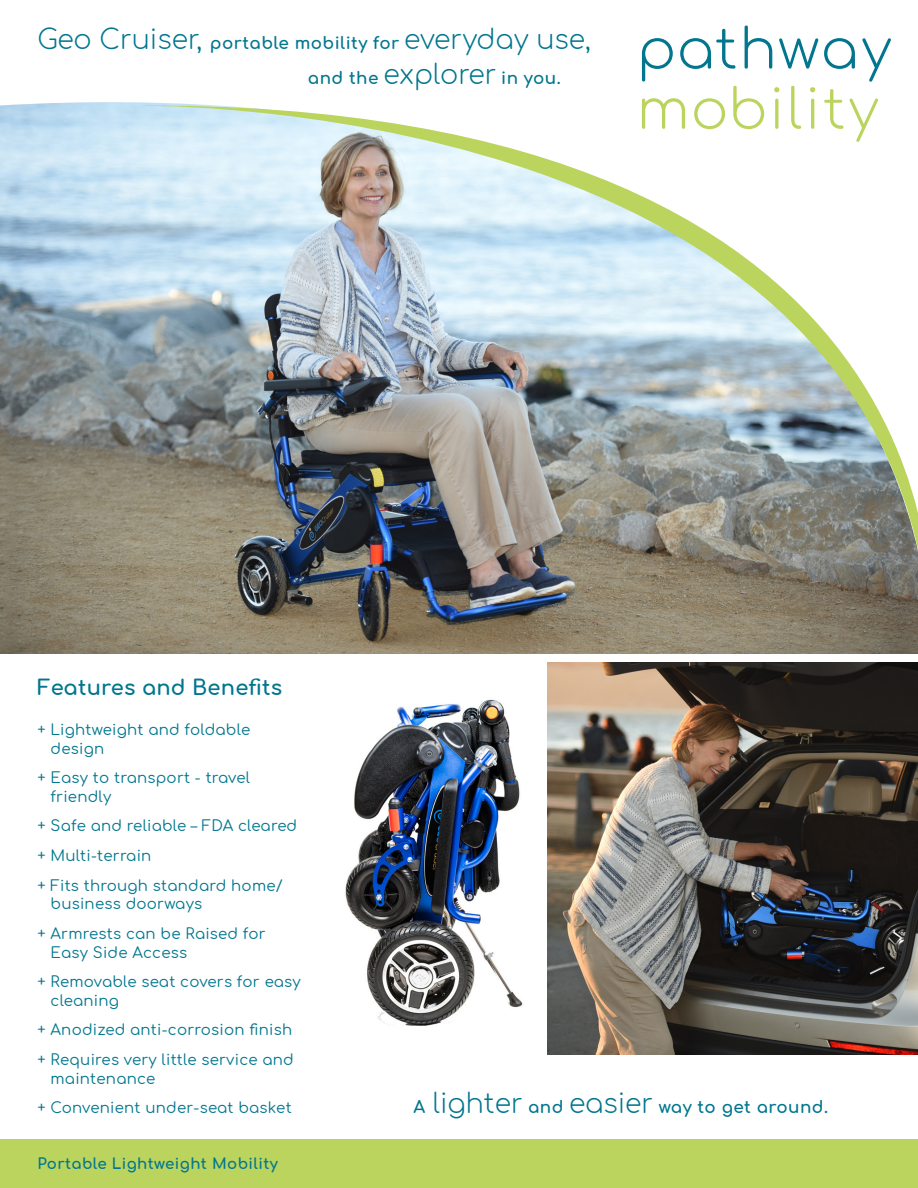
<style>
.page{position:relative;width:918px;height:1188px;background:#fff}
.page>*{position:absolute;margin:0;border:0;box-sizing:border-box;transform-origin:0 0}
.t1{font:300 26.85px "Comfortaa";color:#01768e}
.t2{font:700 21px "Comfortaa";letter-spacing:.01em;color:#01768e}
.t3{font:700 16.8px "Comfortaa";letter-spacing:.025em;color:#01768e}
.t4{font:15px/18.8px "Comfortaa";letter-spacing:.015em;color:#01768e}
.t5{font:700 15px "Comfortaa";letter-spacing:.025em;color:#01768e}
.s1{font-weight:700;font-size:16.8px}
.s2{font-weight:300;font-size:26.85px}
</style>
<div class="page">
<div style="left:0;top:1139px;width:918px;height:49px;background:#bbd45d"></div>
<img style="left:0;top:636px;width:918px;height:18px">
<img style="left:548px;top:662px;width:370px;height:392px">
<svg style="left:0;top:25px;width:819px;height:611px"></svg>
<img style="left:128px;top:90px;width:790px;height:546px">
<svg style="left:642px;top:38px;width:31px;height:44px"></svg>
<svg style="left:680px;top:29px;width:55px;height:40px"></svg>
<svg style="left:745px;top:26px;width:27px;height:43px"></svg>
<svg style="left:779px;top:38px;width:39px;height:31px"></svg>
<svg style="left:824px;top:38px;width:31px;height:31px"></svg>
<svg style="left:862px;top:38px;width:29px;height:44px"></svg>
<svg style="left:642px;top:98px;width:43px;height:31px"></svg>
<svg style="left:694px;top:98px;width:31px;height:31px"></svg>
<svg style="left:733px;top:86px;width:31px;height:43px"></svg>
<svg style="left:774px;top:87px;width:5px;height:42px"></svg>
<svg style="left:791px;top:86px;width:10px;height:43px"></svg>
<svg style="left:810px;top:87px;width:5px;height:42px"></svg>
<svg style="left:824px;top:89px;width:19px;height:40px"></svg>
<svg style="left:850px;top:99px;width:28px;height:43px"></svg>
<img style="left:345px;top:699px;width:178px;height:327px">
<p class="t1" style="left:38px;top:15px;width:555px">Geo Cruiser, <span class="s1">portable mobility for</span> everyday use,</p>
<p class="t3" style="left:308px;top:62px;width:254px">and the <span class="s2">explorer</span> in you.</p>
<p class="t2" style="left:38px;top:668px;width:246px">Features and Benefits</p>
<p class="t4" style="left:51px;top:718px;width:201px;text-indent:-13px">+ Lightweight and foldable design</p>
<p class="t4" style="left:51px;top:766px;width:201px;text-indent:-13px">+ Easy to transport - travel friendly</p>
<p class="t4" style="left:38px;top:815px;width:261px">+ Safe and reliable – FDA cleared</p>
<p class="t4" style="left:38px;top:844px;width:115px">+ Multi-terrain</p>
<p class="t4" style="left:51px;top:874px;width:234px;text-indent:-13px">+ Fits through standard home/ business doorways</p>
<p class="t4" style="left:51px;top:922px;width:217px;text-indent:-13px">+ Armrests can be Raised for<br>Easy Side Access</p>
<p class="t4" style="left:51px;top:970px;width:252px;text-indent:-13px">+ Removable seat covers for easy cleaning</p>
<p class="t4" style="left:38px;top:1019px;width:256px">+ Anodized anti-corrosion finish</p>
<p class="t4" style="left:51px;top:1048px;width:245px;text-indent:-13px">+ Requires very little service and maintenance</p>
<p class="t4" style="left:38px;top:1096px;width:256px">+ Convenient under-seat basket</p>
<p class="t5" style="left:38px;top:1150px;width:242px">Portable Lightweight Mobility</p>
<p class="t3" style="left:414px;top:1092px;width:416px">A <span class="s2">lighter</span> and <span class="s2">easier</span> way to get around.</p>
</div>
